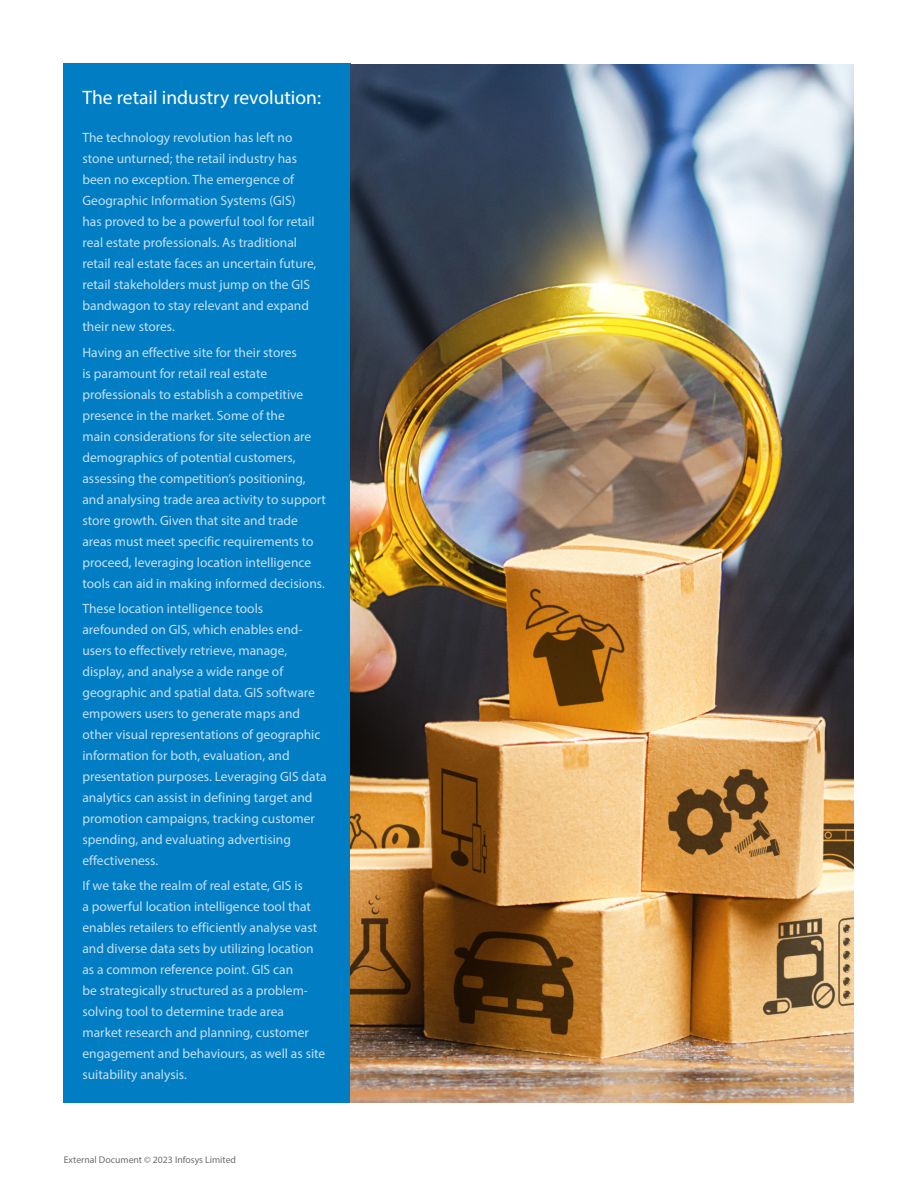
<style>
.page{position:relative;width:918px;height:1188px;background:#fff}
.page>*{position:absolute;margin:0;border:0;box-sizing:border-box;transform-origin:0 0}
.t1{font:19.5px "Myriad Pro";color:#fff}
.t2{font:13.5px/21px "Myriad Pro";color:#c4e1f6}
.t3{font:9.75px "Myriad Pro";color:#6d6e71}
</style>
<div class="page">
<div style="left:64px;top:64px;width:286px;height:1039px;background:#007dc3"></div>
<img style="left:351px;top:64px;width:503px;height:1039px">
<h1 class="t1" style="left:82px;top:86px;width:240px">The retail industry revolution:</h1>
<p class="t2" style="left:82px;top:127px;width:235px">The technology revolution has left no stone unturned; the retail industry has been no exception. The emergence of Geographic Information Systems (GIS) has proved to be a powerful tool for retail real estate professionals. As traditional retail real estate faces an uncertain future, retail stakeholders must jump on the GIS bandwagon to stay relevant and expand their new stores.</p>
<p class="t2" style="left:82px;top:341px;width:245px">Having an effective site for their stores<br>is paramount for retail real estate professionals to establish a competitive presence in the market. Some of the<br>main considerations for site selection are demographics of potential customers, assessing the competition’s positioning, and analysing trade area activity to support store growth. Given that site and trade areas must meet specific requirements to proceed, leveraging location intelligence tools can aid in making informed decisions.</p>
<p class="t2" style="left:82px;top:598px;width:246px">These location intelligence tools arefounded on GIS, which enables end&shy;users to effectively retrieve, manage, display, and analyse a wide range of geographic and spatial data. GIS software empowers users to generate maps and other visual representations of geographic information for both, evaluation, and presentation purposes. Leveraging GIS data analytics can assist in defining target and promotion campaigns, tracking customer spending, and evaluating advertising effectiveness.</p>
<p class="t2" style="left:82px;top:875px;width:244px">If we take the realm of real estate, GIS is<br>a powerful location intelligence tool that enables retailers to efficiently analyse vast and diverse data sets by utilizing location as a common reference point. GIS can<br>be strategically structured as a problem&shy;solving tool to determine trade area market research and planning, customer engagement and behaviours, as well as site suitability analysis.</p>
<p class="t3" style="left:64px;top:1154px;width:174px">External Document © 2023 Infosys Limited</p>
</div>
